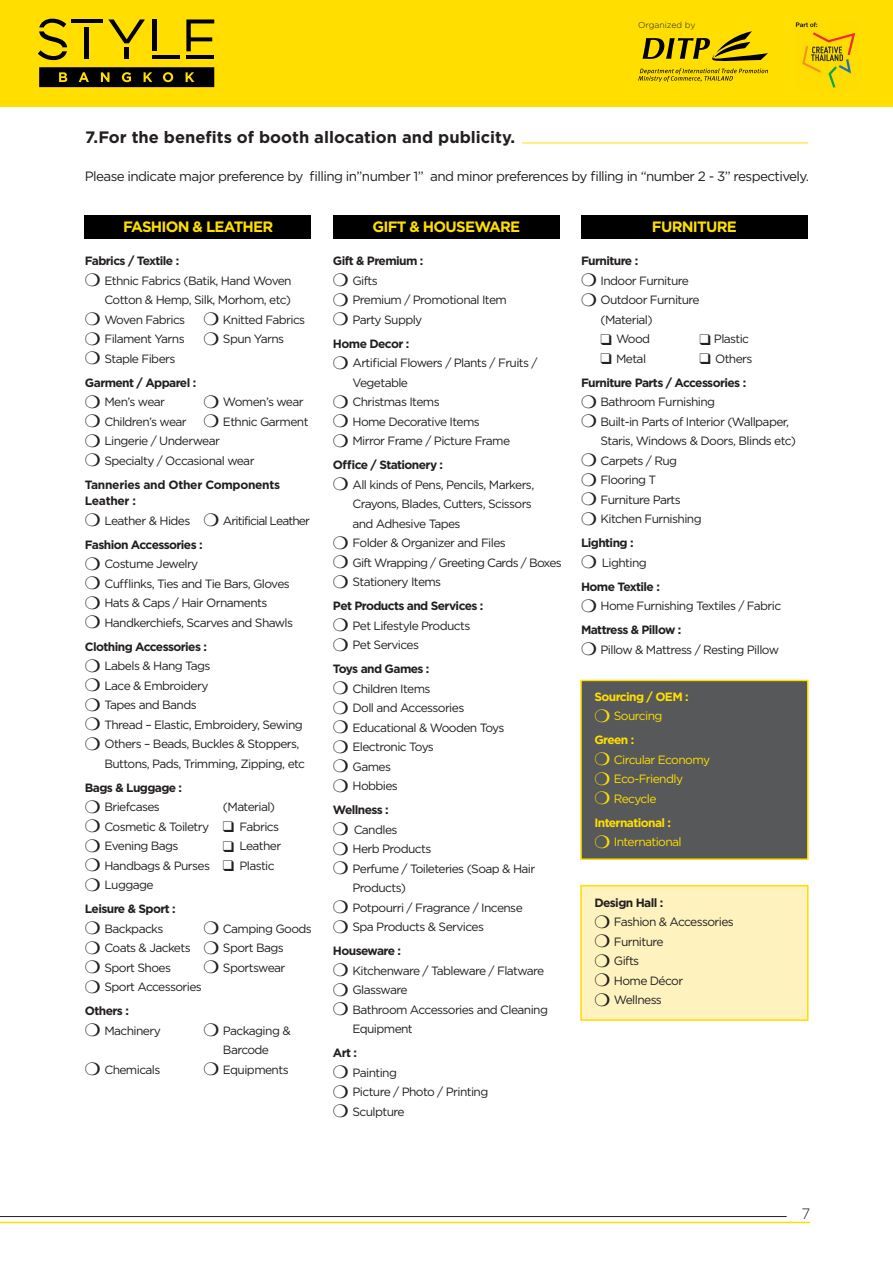
<style>
.page{position:relative;width:893px;height:1263px;background:#fff}
.page>*{position:absolute;margin:0;border:0;box-sizing:border-box;transform-origin:0 0}
.t1{font:700 16.5px "Gotham";color:#231f20}
.t2{font:700 15px "Gotham";letter-spacing:-.05em;color:#ffde00}
.t3{font:300 15px "Gotham";color:#231f20}
.t4{font:13.5px "Gotham";letter-spacing:-.045em;color:#231f20}
.t5{font:12px/19.5px "Gotham";letter-spacing:-.05em;color:#231f20}
.t6{font:700 12px/19.5px "Gotham";letter-spacing:-.05em;color:#231f20}
.t7{font:12px/24px "Gotham";letter-spacing:-.07em;color:#231f20}
.t8{font:700 12px/19.5px "Gotham";letter-spacing:-.05em;color:#ffde00}
.t9{font:12px/19.5px "Gotham";letter-spacing:-.05em;color:#ffde00}
.t10{font:700 12px/16.5px "Gotham";letter-spacing:-.025em;color:#231f20}
.t11{font:300 8.55px "Gotham";color:#241f21}
.s1{font-weight:400}
.s2{font-weight:700}
</style>
<div class="page">
<div style="left:0;top:0;width:893px;height:106px;background:#ffde00"></div>
<svg style="left:642px;top:31px;width:126px;height:30px"></svg>
<svg style="left:638px;top:68px;width:130px;height:14px"></svg>
<svg style="left:108px;top:19px;width:37px;height:24px"></svg>
<div style="left:124px;top:47px;width:5px;height:12px;background:#000"></div>
<hr style="left:153px;top:19px;width:4px;height:32px;background:#000">
<hr style="left:153px;top:55px;width:27px;height:4px;background:#000">
<hr style="left:186px;top:55px;width:28px;height:4px;background:#000">
<svg style="left:186px;top:19px;width:28px;height:32px"></svg>
<hr style="left:85px;top:27px;width:4px;height:32px;background:#000">
<hr style="left:71px;top:19px;width:32px;height:4px;background:#000">
<svg style="left:38px;top:19px;width:29px;height:41px"></svg>
<svg style="left:39px;top:67px;width:175px;height:20px;background:#1d1900"></svg>
<img style="left:795px;top:22px;width:61px;height:66px">
<hr style="left:0;top:1222px;width:810px;height:1px;background:#ffdc01">
<hr style="left:0;top:1216px;width:787px;height:1px;background:#231f20">
<hr style="left:522px;top:143px;width:286px;height:1px;background:#ffdc01">
<div style="left:580px;top:885px;width:228px;height:136px;background:#fef3be;border:2px solid #ffdc01"></div>
<div style="left:580px;top:680px;width:228px;height:180px;background:#57585a;border:2px solid #ffde00"></div>
<div style="left:85px;top:215px;width:226px;height:24px;background:#000"></div>
<div style="left:333px;top:215px;width:226px;height:24px;background:#000"></div>
<div style="left:581px;top:215px;width:226px;height:24px;background:#000"></div>
<p class="t11" style="left:638px;top:19px;width:59px">Organized by</p>
<h1 class="t1" style="left:85px;top:126px;width:432px">7.For the benefits of booth allocation and publicity.</h1>
<p class="t4" style="left:85px;top:168px;width:726px">Please indicate major preference by filling in”number 1” and minor preferences by filling in “number 2 - 3” respectively.</p>
<p class="t2" style="left:123px;top:216px;width:152px">FASHION &amp; LEATHER</p>
<p class="t2" style="left:372px;top:216px;width:149px">GIFT &amp; HOUSEWARE</p>
<p class="t2" style="left:652px;top:216px;width:86px">FURNITURE</p>
<p class="t6" style="left:85px;top:251px;width:96px">Fabrics / Textile :</p>
<p class="t5" style="left:85px;top:270px;width:208px">❍ Ethnic Fabrics (Batik, Hand Woven</p>
<p class="t5" style="left:104px;top:290px;width:188px">Cotton &amp; Hemp, Silk, Morhom, etc)</p>
<p class="t5" style="left:85px;top:309px;width:222px">❍ Woven Fabrics ❍ Knitted Fabrics</p>
<p class="t5" style="left:85px;top:329px;width:201px">❍ Filament Yarns ❍ Spun Yarns</p>
<p class="t5" style="left:85px;top:348px;width:92px">❍ Staple Fibers</p>
<p class="t6" style="left:85px;top:372px;width:113px">Garment / Apparel : ❍ <span class="s1">Men’s wear</span></p>
<p class="t5" style="left:333px;top:251px;width:175px"><span class="s2">Gift &amp; Premium :<br></span>❍ Gifts<br>❍ Premium / Promotional Item ❍ Party Supply</p>
<p class="t6" style="left:333px;top:333px;width:78px">Home Decor :</p>
<p class="t5" style="left:333px;top:353px;width:206px">❍ Artificial Flowers / Plants / Fruits /</p>
<p class="t5" style="left:352px;top:372px;width:57px">Vegetable</p>
<p class="t5" style="left:333px;top:392px;width:108px">❍ Christmas Items</p>
<p class="t5" style="left:333px;top:411px;width:148px">❍ Home Decorative Items</p>
<p class="t5" style="left:333px;top:431px;width:179px">❍ Mirror Frame / Picture Frame</p>
<p class="t6" style="left:333px;top:455px;width:112px">Office / Stationery :</p>
<p class="t5" style="left:333px;top:474px;width:203px">❍ All kinds of Pens, Pencils, Markers,</p>
<p class="t5" style="left:352px;top:494px;width:181px">Crayons, Blades, Cutters, Scissors</p>
<p class="t5" style="left:352px;top:513px;width:110px">and Adhesive Tapes</p>
<p class="t5" style="left:333px;top:533px;width:174px">❍ Folder &amp; Organizer and Files</p>
<p class="t5" style="left:333px;top:552px;width:230px">❍ Gift Wrapping / Greeting Cards / Boxes</p>
<p class="t5" style="left:333px;top:572px;width:110px">❍ Stationery Items</p>
<p class="t5" style="left:333px;top:596px;width:152px"><span class="s2">Pet Products and Services : </span>❍ Pet Lifestyle Products ❍ Pet Services</p>
<p class="t5" style="left:333px;top:659px;width:173px"><span class="s2">Toys and Games :<br></span>❍ Children Items<br>❍ Doll and Accessories<br>❍ Educational &amp; Wooden Toys ❍ Electronic Toys<br>❍ Games<br>❍ Hobbies</p>
<p class="t6" style="left:333px;top:800px;width:57px">Wellness :</p>
<p class="t5" style="left:333px;top:819px;width:66px">❍ Candles</p>
<p class="t5" style="left:333px;top:839px;width:100px">❍ Herb Products</p>
<p class="t5" style="left:333px;top:858px;width:204px">❍ Perfume / Toileteries (Soap &amp; Hair</p>
<p class="t5" style="left:352px;top:878px;width:55px">Products)</p>
<p class="t5" style="left:333px;top:897px;width:191px">❍ Potpourri / Fragrance / Incense</p>
<p class="t5" style="left:333px;top:917px;width:153px">❍ Spa Products &amp; Services</p>
<p class="t6" style="left:333px;top:941px;width:70px">Houseware :</p>
<p class="t5" style="left:333px;top:960px;width:213px">❍ Kitchenware / Tableware / Flatware</p>
<p class="t5" style="left:333px;top:980px;width:76px">❍ Glassware</p>
<p class="t5" style="left:333px;top:999px;width:216px">❍ Bathroom Accessories and Cleaning</p>
<p class="t5" style="left:352px;top:1019px;width:62px">Equipment</p>
<p class="t5" style="left:333px;top:1043px;width:157px"><span class="s2">Art :<br></span>❍ Painting<br>❍ Picture / Photo / Printing ❍ Sculpture</p>
<p class="t6" style="left:581px;top:251px;width:59px">Furniture :</p>
<p class="t5" style="left:581px;top:270px;width:109px">❍ Indoor Furniture</p>
<p class="t5" style="left:581px;top:290px;width:120px">❍ Outdoor Furniture</p>
<p class="t5" style="left:600px;top:309px;width:54px">(Material)</p>
<p class="t5" style="left:600px;top:329px;width:51px">❑ Wood</p>
<p class="t5" style="left:699px;top:329px;width:51px">❑ Plastic</p>
<p class="t5" style="left:600px;top:348px;width:47px">❑ Metal</p>
<p class="t6" style="left:581px;top:346px;width:173px;line-height:24px;text-indent:119px">❑ <span class="s1">Others<br></span>Furniture Parts / Accessories :</p>
<p class="t5" style="left:581px;top:392px;width:136px">❍ Bathroom Furnishing</p>
<p class="t5" style="left:581px;top:411px;width:209px">❍ Built-in Parts of Interior (Wallpaper,</p>
<p class="t5" style="left:600px;top:431px;width:197px">Staris, Windows &amp; Doors, Blinds etc)</p>
<p class="t5" style="left:581px;top:450px;width:98px">❍ Carpets / Rug</p>
<p class="t5" style="left:581px;top:470px;width:77px">❍ Flooring T</p>
<p class="t5" style="left:581px;top:489px;width:101px">❍ Furniture Parts</p>
<p class="t5" style="left:581px;top:509px;width:122px">❍ Kitchen Furnishing</p>
<p class="t6" style="left:581px;top:533px;width:67px">Lighting : ❍ <span class="s1">Lighting</span></p>
<p class="t5" style="left:581px;top:576px;width:202px"><span class="s2">Home Textile :<br></span>❍ Home Furnishing Textiles / Fabric</p>
<p class="t5" style="left:581px;top:620px;width:200px"><span class="s2">Mattress &amp; Pillow :<br></span>❍ Pillow &amp; Mattress / Resting Pillow</p>
<p class="t5" style="left:85px;top:392px;width:225px;text-indent:118px">❍ Women’s wear ❍ Children’s wear ❍ Ethnic Garment ❍ Lingerie / Underwear<br>❍ Specialty / Occasional wear</p>
<p class="t10" style="left:85px;top:476px;width:197px">Tanneries and Other Components<br>Leather :</p>
<p class="t7" style="left:85px;top:508px;width:227px">❍ Leather &amp; Hides ❍ Aritificial Leather<br><span class="s2">Fashion Accessories :</span></p>
<p class="t5" style="left:85px;top:554px;width:210px">❍ Costume Jewelry<br>❍ Cufflinks, Ties and Tie Bars, Gloves ❍ Hats &amp; Caps / Hair Ornaments<br>❍ Handkerchiefs, Scarves and Shawls</p>
<p class="t6" style="left:85px;top:636px;width:124px">Clothing Accessories :</p>
<p class="t5" style="left:85px;top:656px;width:127px">❍ Labels &amp; Hang Tags</p>
<p class="t5" style="left:85px;top:675px;width:125px">❍ Lace &amp; Embroidery</p>
<p class="t5" style="left:85px;top:695px;width:113px">❍ Tapes and Bands</p>
<p class="t5" style="left:85px;top:714px;width:219px">❍ Thread – Elastic, Embroidery, Sewing</p>
<p class="t5" style="left:85px;top:734px;width:216px">❍ Others – Beads, Buckles &amp; Stoppers,</p>
<p class="t5" style="left:104px;top:753px;width:202px">Buttons, Pads, Trimming, Zipping, etc</p>
<p class="t6" style="left:85px;top:777px;width:99px">Bags &amp; Luggage : ❍ <span class="s1">Briefcases</span></p>
<p class="t8" style="left:594px;top:687px;width:96px">Sourcing / OEM : ❍ <span class="s1">Sourcing</span></p>
<p class="t9" style="left:594px;top:730px;width:117px"><span class="s2">Green :<br></span>❍ Circular Economy ❍ Eco-Friendly<br>❍ Recycle</p>
<p class="t8" style="left:594px;top:813px;width:89px">International : ❍ <span class="s1">International</span></p>
<p class="t5" style="left:85px;top:797px;width:196px;text-indent:138px">(Material) ❍ Cosmetic &amp; Toiletry ❑ Fabrics ❍ Evening Bags</p>
<p class="t5" style="left:85px;top:836px;width:198px;text-indent:138px">❑ Leather ❍ Handbags &amp; Purses ❑ Plastic ❍ Luggage</p>
<p class="t6" style="left:85px;top:899px;width:92px">Leisure &amp; Sport : ❍ <span class="s1">Backpacks</span></p>
<p class="t5" style="left:594px;top:892px;width:141px"><span class="s2">Design Hall :<br></span>❍ Fashion &amp; Accessories ❍ Furniture<br>❍ Gifts<br>❍ Home Décor<br>❍ Wellness</p>
<p class="t5" style="left:85px;top:918px;width:228px;text-indent:118px">❍ Camping Goods ❍ Coats &amp; Jackets ❍ Sport Bags<br>❍ Sport Shoes</p>
<p class="t5" style="left:203px;top:957px;width:83px">❍ Sportswear</p>
<p class="t5" style="left:85px;top:975px;width:118px;line-height:24px">❍ Sport Accessories<br><span class="s2">Others :</span></p>
<p class="t5" style="left:85px;top:1020px;width:77px">❍ Machinery</p>
<p class="t5" style="left:203px;top:1020px;width:89px;text-align:center">❍ Packaging &amp;<br>Barcode</p>
<p class="t5" style="left:85px;top:1059px;width:77px">❍ Chemicals</p>
<p class="t5" style="left:203px;top:1059px;width:87px">❍ Equipments</p>
<p class="t3" style="left:801px;top:1204px;width:10px">7</p>
</div>
